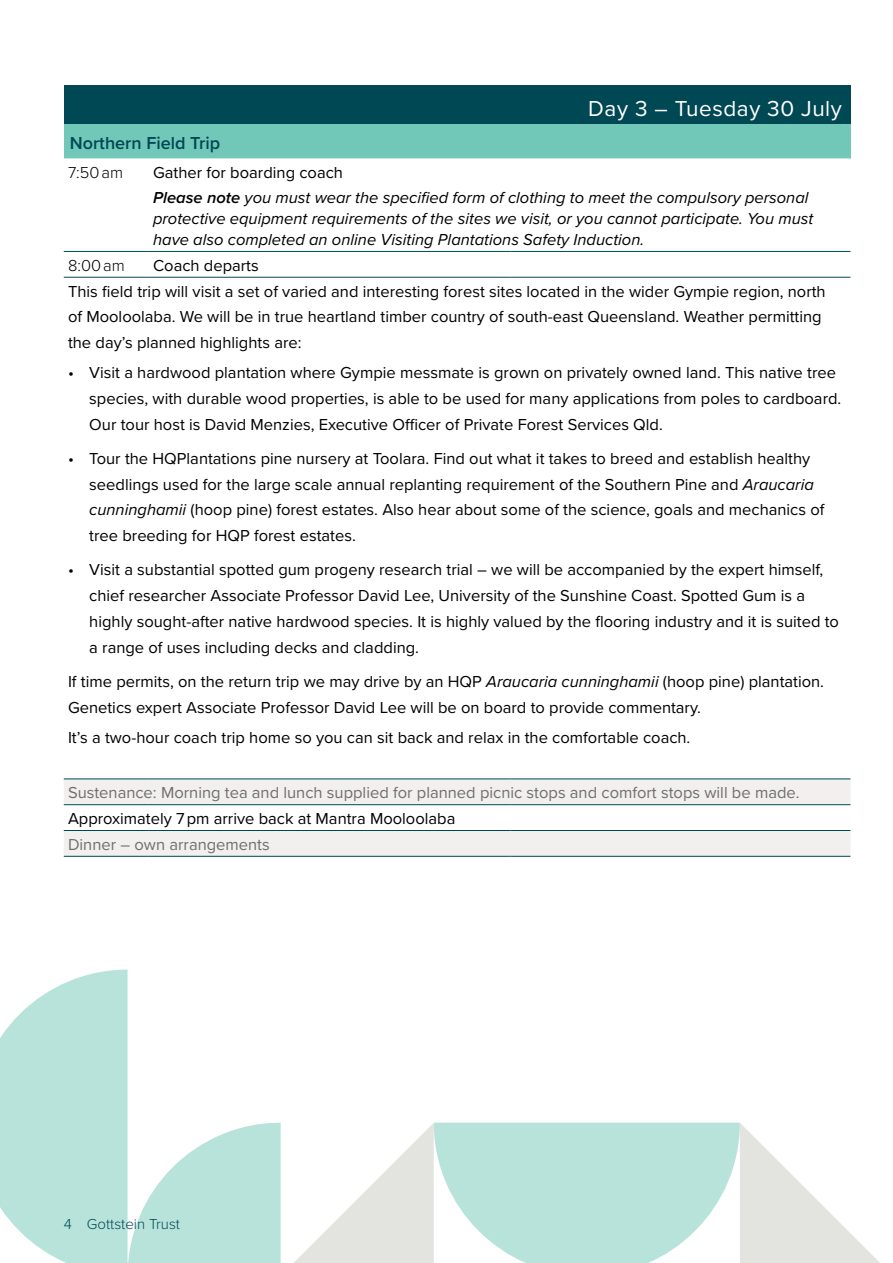
<style>
.page{position:relative;width:893px;height:1263px;background:#fff}
.page>*{position:absolute;margin:0;border:0;box-sizing:border-box;transform-origin:0 0}
.t1{font:22.5px "Proxima Nova";letter-spacing:.025em;color:#fff}
.t2{font:600 18px "Proxima Nova";color:#004854}
.t3{font:16.5px/25.8px "Proxima Nova";color:#000}
.t4{font:italic 16.5px/25.2px "Proxima Nova";color:#000}
.t5{font:16.5px "Proxima Nova";color:#6e6e71}
.t6{font:300 16.5px "Proxima Nova";color:#000}
.t7{font:300 15px "Proxima Nova";color:#004854}
.s1{font-style:normal}
.s2{font-weight:600}
.s3{font-style:italic}
</style>
<div class="page">
<div style="left:64px;top:85px;width:786px;height:39px;background:#004854"></div>
<div style="left:64px;top:124px;width:786px;height:34px;background:#71c8b8"></div>
<svg style="left:64px;top:158px;width:786px;height:119px"></svg>
<svg style="left:64px;top:779px;width:786px;height:77px;fill:#f1f0ee"></svg>
<hr style="left:64px;top:251px;width:85px;height:1px;background:#004854">
<hr style="left:149px;top:251px;width:361px;height:1px;background:#004854">
<hr style="left:510px;top:251px;width:340px;height:1px;background:#004854">
<hr style="left:64px;top:804px;width:85px;height:1px;background:#004854">
<hr style="left:149px;top:804px;width:361px;height:1px;background:#004854">
<hr style="left:510px;top:804px;width:340px;height:1px;background:#004854">
<hr style="left:64px;top:277px;width:85px;height:1px;background:#004854">
<hr style="left:149px;top:277px;width:361px;height:1px;background:#004854">
<hr style="left:510px;top:277px;width:340px;height:1px;background:#004854">
<hr style="left:64px;top:778px;width:85px;height:1px;background:#004854">
<hr style="left:149px;top:778px;width:361px;height:1px;background:#004854">
<hr style="left:510px;top:778px;width:340px;height:1px;background:#004854">
<hr style="left:64px;top:830px;width:85px;height:1px;background:#004854">
<hr style="left:149px;top:830px;width:361px;height:1px;background:#004854">
<hr style="left:510px;top:830px;width:340px;height:1px;background:#004854">
<hr style="left:64px;top:856px;width:85px;height:1px;background:#004854">
<hr style="left:149px;top:856px;width:361px;height:1px;background:#004854">
<hr style="left:510px;top:856px;width:340px;height:1px;background:#004854">
<svg style="left:0;top:969px;width:880px;height:294px"></svg>
<h1 class="t1" style="left:588px;top:91px;width:255px">Day 3 – Tuesday 30 July</h1>
<p class="t2" style="left:70px;top:130px;width:152px">Northern Field Trip</p>
<p class="t6" style="left:68px;top:160px;width:57px">7:50 am</p>
<p class="t4" style="left:153px;top:159px;width:657px"><span class="s1">Gather for boarding coach<br></span><span class="s2">Please note</span> you must wear the specified form of clothing to meet the compulsory personal</p>
<p class="t4" style="left:153px;top:207px;width:662px;line-height:21px">protective equipment requirements of the sites we visit, or you cannot participate. You must have also completed an online Visiting Plantations Safety Induction.</p>
<p class="t6" style="left:68px;top:253px;width:58px">8:00 am</p>
<p class="t3" style="left:68px;top:252px;width:759px;text-indent:85px">Coach departs<br>This field trip will visit a set of varied and interesting forest sites located in the wider Gympie region, north of Mooloolaba. We will be in true heartland timber country of south-east Queensland. Weather permitting the day’s planned highlights are:</p>
<p class="t3" style="left:89px;top:359px;width:754px;text-indent:-21px">• Visit a hardwood plantation where Gympie messmate is grown on privately owned land. This native tree species, with durable wood properties, is able to be used for many applications from poles to cardboard.<br>Our tour host is David Menzies, Executive Officer of Private Forest Services Qld.</p>
<p class="t3" style="left:89px;top:445px;width:737px;text-indent:-21px">• Tour the HQPlantations pine nursery at Toolara. Find out what it takes to breed and establish healthy seedlings used for the large scale annual replanting requirement of the Southern Pine and <span class="s3">Araucaria cunninghamii</span> (hoop pine) forest estates. Also hear about some of the science, goals and mechanics of tree breeding for HQP forest estates.</p>
<p class="t3" style="left:89px;top:556px;width:751px;text-indent:-21px">• Visit a substantial spotted gum progeny research trial – we will be accompanied by the expert himself, chief researcher Associate Professor David Lee, University of the Sunshine Coast. Spotted Gum is a highly sought-after native hardwood species. It is highly valued by the flooring industry and it is suited to a range of uses including decks and cladding.</p>
<p class="t3" style="left:68px;top:668px;width:758px">If time permits, on the return trip we may drive by an HQP <span class="s3">Araucaria cunninghamii</span> (hoop pine) plantation.<br>Genetics expert Associate Professor David Lee will be on board to provide commentary.</p>
<p class="t3" style="left:68px;top:723px;width:624px">It’s a two-hour coach trip home so you can sit back and relax in the comfortable coach.</p>
<p class="t5" style="left:68px;top:780px;width:733px">Sustenance: Morning tea and lunch supplied for planned picnic stops and comfort stops will be made.</p>
<p class="t3" style="left:68px;top:805px;width:389px">Approximately 7 pm arrive back at Mantra Mooloolaba</p>
<p class="t5" style="left:68px;top:832px;width:203px">Dinner – own arrangements</p>
<p class="t7" style="left:64px;top:1213px;width:118px">4 Gottstein Trust</p>
</div>
